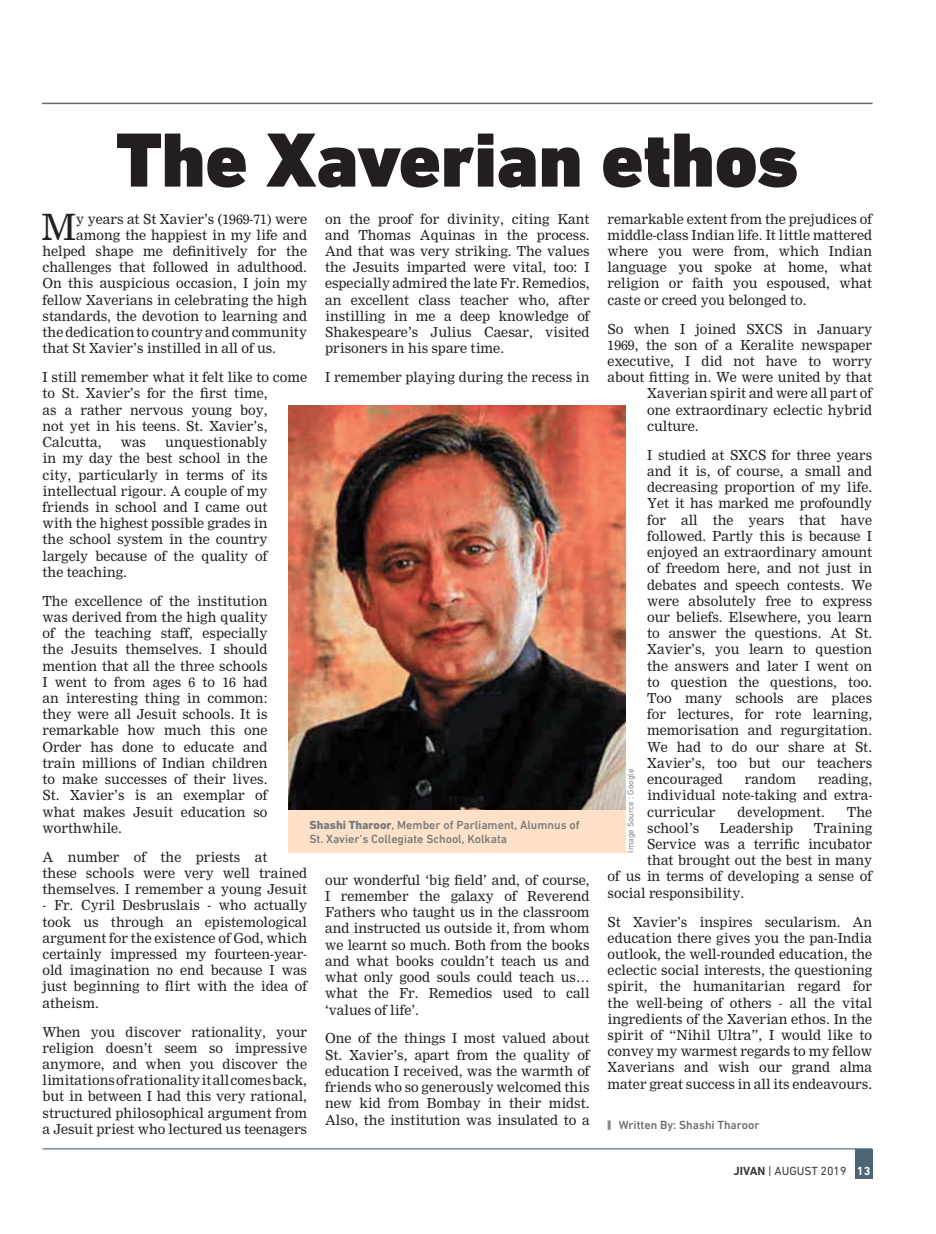
<style>
.page{position:relative;width:936px;height:1234px;background:#fff}
.page>*{position:absolute;margin:0;border:0;box-sizing:border-box;transform-origin:0 0}
.t1{font:900 78px "DIN Next LT Pro";color:#231f20}
.t2{font:35.4px "Nimrod";color:#231f20}
.t3{font:13.5px/16.2px "Nimrod";color:#231f20;text-align:justify}
.t4{font:500 12px/14.4px "DIN Next LT Pro";color:#797b7e}
.t5{font:500 12px "DIN Next LT Pro";color:#6c6d70}
.t6{font:12px "DIN Next LT Pro";color:#3c3c3d}
.t7{font:8.7px "DIN Next LT Pro";color:#87898c}
.s1{font-weight:800}
.s2{font-weight:700}
.s3{font-weight:700;color:#fff}
</style>
<div class="page">
<div style="left:855px;top:1148px;width:17px;height:30px;background:#4c6676"></div>
<hr style="left:43px;top:1147px;width:829px;height:2px;background:#4c6676">
<hr style="left:42px;top:103px;width:830px;height:1px;background:#6b6b6e">
<img style="left:289px;top:406px;width:337px;height:404px">
<svg style="left:607px;top:1120px;width:3px;height:9px"></svg>
<div style="left:289px;top:810px;width:337px;height:42px;background:#fee1c8"></div>
<h1 class="t1" style="left:117px;top:113px;width:683px">The Xaverian ethos</h1>
<h2 class="t2" style="left:42px;top:206px;width:36px">M</h2>
<p class="t3" style="left:76px;top:210px;width:232px">y years at St Xavier’s (1969-71) were</p>
<p class="t3" style="left:325px;top:210px;width:266px">on the proof for divinity, citing Kant and Thomas Aquinas in the process.<br>And that was very striking. The values the Jesuits imparted were vital, too: I especially admired the late Fr. Remedios, an excellent class teacher who, after instilling in me a deep knowledge of Shakespeare’s Julius Caesar, visited prisoners in his spare time.</p>
<p class="t3" style="left:325px;top:369px;width:266px">I remember playing during the recess in</p>
<p class="t3" style="left:76px;top:227px;width:232px">among the happiest in my life and</p>
<p class="t3" style="left:43px;top:243px;width:266px">helped shape me definitively for the</p>
<p class="t3" style="left:43px;top:259px;width:266px">challenges that followed in adulthood.</p>
<p class="t3" style="left:43px;top:275px;width:266px">On this auspicious occasion, I join my</p>
<p class="t3" style="left:43px;top:291px;width:266px">fellow Xaverians in celebrating the high</p>
<p class="t3" style="left:43px;top:308px;width:266px">standards, the devotion to learning and</p>
<p class="t3" style="left:43px;top:324px;width:266px">the dedication to country and community</p>
<p class="t3" style="left:43px;top:340px;width:235px">that St Xavier’s instilled in all of us.</p>
<p class="t3" style="left:43px;top:369px;width:266px;text-align:left">I still remember what it felt like to come to St. Xavier’s for the first time,<br>as a rather nervous young boy,<br>not yet in his teens. St. Xavier’s,<br>Calcutta,</p>
<p class="t3" style="left:43px;top:434px;width:226px;text-indent:123px">unquestionably in my day the best school in the city, particularly in terms of its intellectual rigour. A couple of my friends in school and I came out with the highest possible grades in the school system in the country largely because of the quality of the teaching.</p>
<p class="t3" style="left:43px;top:592px;width:226px">The excellence of the institution was derived from the high quality of the teaching staff, especially the Jesuits themselves. I should mention that all the three schools I went to from ages 6 to 16 had an interesting thing in common: they were all Jesuit schools. It is remarkable how much this one Order has done to educate and train millions of Indian children to make successes of their lives.<br>St. Xavier’s is an exemplar of what makes Jesuit education so worthwhile.</p>
<p class="t3" style="left:43px;top:848px;width:266px;text-align:left">A number of the priests at<br>these schools were very well trained themselves. I remember a young Jesuit</p>
<p class="t3" style="left:43px;top:897px;width:266px">- Fr. Cyril Desbruslais - who actually took us through an epistemological argument for the existence of God, which certainly impressed my fourteen-year&shy;old imagination no end because I was just beginning to flirt with the idea of atheism.</p>
<p class="t3" style="left:43px;top:1023px;width:266px">When you discover rationality, your religion doesn’t seem so impressive anymore, and when you discover the limitations of rationality it all comes back, but in between I had this very rational, structured philosophical argument from a Jesuit priest who lectured us teenagers</p>
<p class="t3" style="left:121px;top:434px;width:27px">was</p>
<p class="t4" style="left:309px;top:817px;width:272px"><span class="s1">Shashi Tharoor</span>, Member of Parliament, Alumnus of<br>St. Xavier’s Collegiate School, Kolkata</p>
<p class="t3" style="left:325px;top:871px;width:266px">our wonderful ‘big field’ and, of course, I remember the galaxy of Reverend Fathers who taught us in the classroom and instructed us outside it, from whom we learnt so much. Both from the books and what books couldn’t teach us and what only good souls could teach us… what the Fr. Remedios used to call ‘values of life’.</p>
<p class="t3" style="left:325px;top:1030px;width:266px">One of the things I most valued about St. Xavier’s, apart from the quality of education I received, was the warmth of friends who so generously welcomed this new kid from Bombay in their midst.<br>Also, the institution was insulated to a</p>
<p class="t3" style="left:607px;top:210px;width:266px">remarkable extent from the prejudices of middle-class Indian life. It little mattered where you were from, which Indian language you spoke at home, what religion or faith you espoused, what caste or creed you belonged to.</p>
<p class="t3" style="left:607px;top:320px;width:266px">So when I joined SXCS in January</p>
<p class="t3" style="left:607px;top:337px;width:266px">1969, the son of a Keralite newspaper</p>
<p class="t3" style="left:607px;top:353px;width:266px">executive, I did not have to worry</p>
<p class="t3" style="left:607px;top:369px;width:266px">about fitting in. We were united by that</p>
<p class="t3" style="left:647px;top:385px;width:226px">Xaverian spirit and were all part of</p>
<p class="t3" style="left:647px;top:401px;width:226px">one extraordinary eclectic hybrid</p>
<p class="t3" style="left:647px;top:418px;width:53px">culture.</p>
<p class="t3" style="left:647px;top:447px;width:226px">I studied at SXCS for three years and it is, of course, a small and decreasing proportion of my life.<br>Yet it has marked me profoundly for all the years that have followed. Partly this is because I enjoyed an extraordinary amount of freedom here, and not just in debates and speech contests. We were absolutely free to express our beliefs. Elsewhere, you learn to answer the questions. At St.<br>Xavier’s, you learn to question the answers and later I went on to question the questions, too.<br>Too many schools are places for lectures, for rote learning, memorisation and regurgitation.<br>We had to do our share at St.<br>Xavier’s, too but our teachers encouraged</p>
<p class="t7" style="left:625px;top:852px;width:85px;rotate:-90deg">Image Source : Google</p>
<p class="t3" style="left:647px;top:771px;width:226px;text-indent:171px">reading, individual note-taking and extra&shy;curricular</p>
<p class="t3" style="left:744px;top:771px;width:53px">random</p>
<p class="t3" style="left:737px;top:803px;width:89px">development.</p>
<p class="t3" style="left:846px;top:803px;width:27px">The</p>
<p class="t3" style="left:647px;top:819px;width:54px">school’s</p>
<p class="t3" style="left:719px;top:819px;width:75px">Leadership</p>
<p class="t3" style="left:813px;top:819px;width:60px">Training</p>
<p class="t3" style="left:647px;top:835px;width:226px">Service was a terrific incubator</p>
<p class="t3" style="left:647px;top:852px;width:226px">that brought out the best in many</p>
<p class="t3" style="left:607px;top:868px;width:266px">of us in terms of developing a sense of</p>
<p class="t3" style="left:607px;top:884px;width:138px">social responsibility.</p>
<p class="t3" style="left:607px;top:913px;width:266px">St Xavier’s inspires secularism. An education there gives you the pan-India outlook, the well-rounded education, the eclectic social interests, the questioning spirit, the humanitarian regard for the well-being of others - all the vital ingredients of the Xaverian ethos. In the spirit of “Nihil Ultra”, I would like to convey my warmest regards to my fellow Xaverians and wish our grand alma mater great success in all its endeavours.</p>
<p class="t5" style="left:618px;top:1118px;width:142px">Written By: Shashi Tharoor</p>
<p class="t6" style="left:733px;top:1163px;width:138px"><span class="s2">JIVAN</span> | AUGUST 2019 <span class="s3">13</span></p>
</div>
